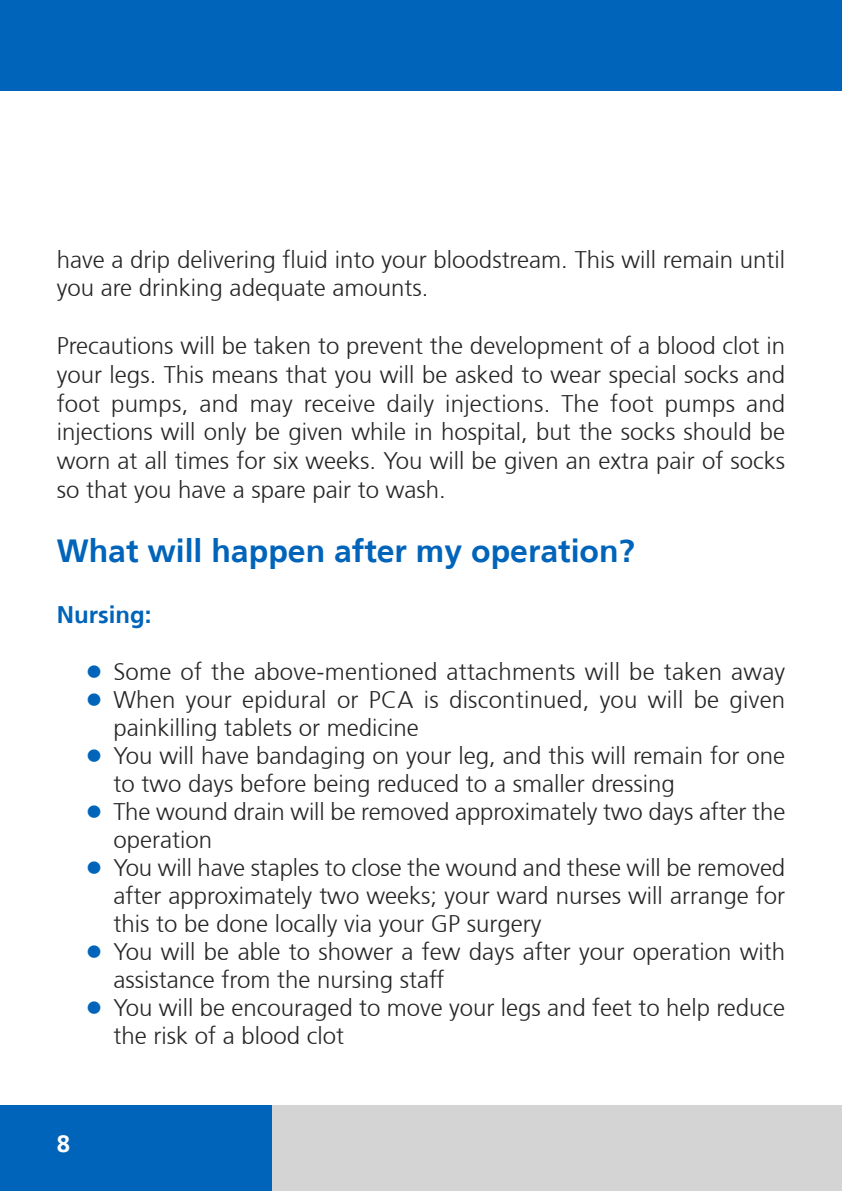
<style>
.page{position:relative;width:842px;height:1191px;background:#fff}
.page>*{position:absolute;margin:0;border:0;box-sizing:border-box;transform-origin:0 0}
.t1{font:700 32px "Frutiger 65";color:#0064ba}
.t2{font:300 24px/28px "Frutiger 45";color:#272627}
.t3{font:700 24px "Frutiger 65";color:#0064ba}
.t4{font:700 24px "Frutiger 65";color:#fff}
.s1{font-size:36px;color:#0064ba}
</style>
<div class="page">
<div style="left:0;top:0;width:842px;height:91px;background:#0064ba"></div>
<div style="left:0;top:1106px;width:283px;height:85px;background:#0064ba"></div>
<div style="left:272px;top:1106px;width:570px;height:85px;background:#d4d4d4"></div>
<p class="t2" style="left:57px;top:245px;width:730px;line-height:28.8px">have a drip delivering fluid into your bloodstream. This will remain until you are drinking adequate amounts.</p>
<p class="t2" style="left:57px;top:332px;width:730px;line-height:28.8px;text-align:justify">Precautions will be taken to prevent the development of a blood clot in your legs. This means that you will be asked to wear special socks and foot pumps, and may receive daily injections. The foot pumps and injections will only be given while in hospital, but the socks should be worn at all times for six weeks. You will be given an extra pair of socks so that you have a spare pair to wash.</p>
<h1 class="t1" style="left:57px;top:532px;width:579px">What will happen after my operation?</h1>
<p class="t3" style="left:57px;top:600px;width:96px">Nursing:</p>
<p class="t2" style="left:85px;top:658px;width:702px"><span class="s1">•</span> Some of the above-mentioned attachments will be taken away</p>
<p class="t2" style="left:113px;top:686px;width:673px;text-indent:-28px"><span class="s1">•</span> When your epidural or PCA is discontinued, you will be given painkilling tablets or medicine</p>
<p class="t2" style="left:113px;top:742px;width:673px;text-indent:-28px"><span class="s1">•</span> You will have bandaging on your leg, and this will remain for one to two days before being reduced to a smaller dressing</p>
<p class="t2" style="left:113px;top:798px;width:673px;text-indent:-28px"><span class="s1">•</span> The wound drain will be removed approximately two days after the operation</p>
<p class="t2" style="left:113px;top:854px;width:673px;text-align:justify;text-indent:-28px"><span class="s1">•</span> You will have staples to close the wound and these will be removed after approximately two weeks; your ward nurses will arrange for this to be done locally via your GP surgery</p>
<p class="t2" style="left:113px;top:938px;width:673px;text-indent:-28px"><span class="s1">•</span> You will be able to shower a few days after your operation with assistance from the nursing staff</p>
<p class="t2" style="left:113px;top:994px;width:673px;text-indent:-28px"><span class="s1">•</span> You will be encouraged to move your legs and feet to help reduce the risk of a blood clot</p>
<p class="t4" style="left:57px;top:1129px;width:15px">8</p>
</div>
